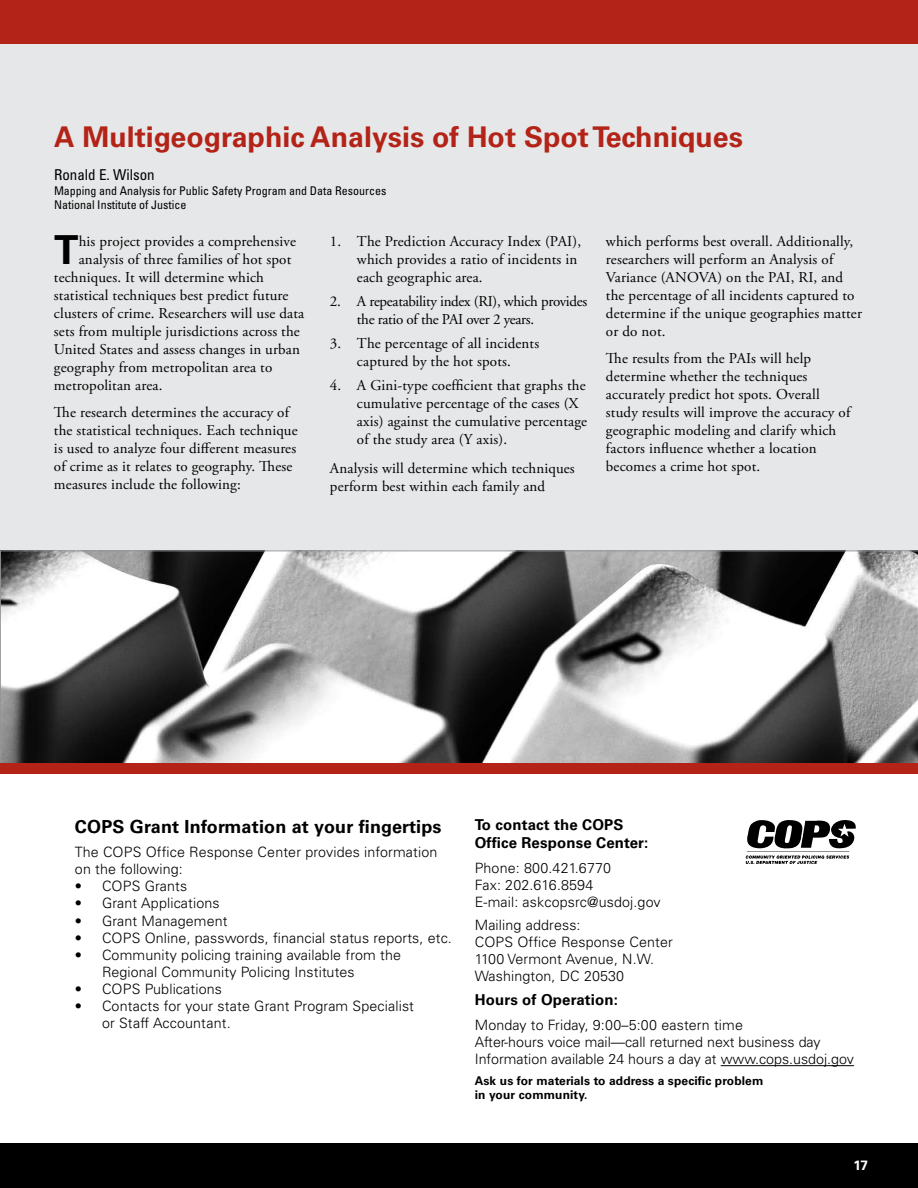
<style>
.page{position:relative;width:918px;height:1188px;background:#fff}
.page>*{position:absolute;margin:0;border:0;box-sizing:border-box;transform-origin:0 0}
.t1{font:700 39.9px "Univers";color:#000}
.t2{font:700 28.5px "Univers";color:#b32317}
.t3{font:700 18px "Univers";letter-spacing:.01em;color:#000}
.t4{font:15px/18px "Adobe Garamond Pro";letter-spacing:.01em;color:#000}
.t5{font:15px/18px "Adobe Garamond";letter-spacing:.01em;color:#000}
.t6{font:15px/18px "Adobe Garamond";letter-spacing:-.02em;color:#000}
.t7{font:700 15px/18px "Univers";letter-spacing:.01em;color:#000}
.t8{font:condensed 15px "Univers";color:#000}
.t9{font:300 14.25px/17.1px "Univers";letter-spacing:.01em;color:#000}
.t10{font:700 13.5px "Univers";color:#fff}
.t11{font:condensed 12px/14.4px "Univers";color:#000}
.t12{font:700 12px/14.4px "Univers";letter-spacing:.01em;color:#000}
</style>
<div class="page">
<div style="left:0;top:42px;width:918px;height:1128px;background:#e6e7e8"></div>
<div style="left:0;top:0;width:918px;height:44px;background:#b32317"></div>
<div style="left:0;top:1144px;width:918px;height:44px;background:#000"></div>
<div style="left:0;top:648px;width:918px;height:495px;background:#fff"></div>
<hr style="left:721px;top:1065px;width:133px;height:1px;background:#000">
<svg style="left:0;top:550px;width:918px;height:214px"></svg>
<svg style="left:745px;top:820px;width:111px;height:44px"></svg>
<div style="left:0;top:764px;width:918px;height:10px;background:#b32317"></div>
<h2 class="t2" style="left:54px;top:121px;width:690px">A Multigeographic Analysis of Hot Spot Techniques</h2>
<p class="t8" style="left:54px;top:166px;width:102px">Ronald E. Wilson</p>
<p class="t11" style="left:54px;top:183px;width:334px">Mapping and Analysis for Public Safety Program and Data Resources<br>National Institute of Justice</p>
<h1 class="t1" style="left:54px;top:227px;width:26px">T</h1>
<p class="t4" style="left:79px;top:233px;width:219px">his project provides a comprehensive</p>
<p class="t4" style="left:79px;top:251px;width:214px">analysis of three families of hot spot</p>
<p class="t4" style="left:54px;top:269px;width:212px">techniques. It will determine which</p>
<p class="t4" style="left:54px;top:287px;width:236px">statistical techniques best predict future</p>
<p class="t4" style="left:54px;top:305px;width:252px">clusters of crime. Researchers will use data</p>
<p class="t4" style="left:54px;top:323px;width:247px">sets from multiple jurisdictions across the</p>
<p class="t4" style="left:54px;top:341px;width:248px">United States and assess changes in urban</p>
<p class="t4" style="left:54px;top:359px;width:220px">geography from metropolitan area to</p>
<p class="t4" style="left:54px;top:377px;width:110px">metropolitan area.</p>
<p class="t4" style="left:54px;top:404px;width:245px">The research determines the accuracy of the statistical techniques. Each technique is used to analyze four different measures of crime as it relates to geography. These measures include the following:</p>
<p class="t5" style="left:357px;top:233px;width:226px;text-indent:-27px">1. The Prediction Accuracy Index (PAI), which provides a ratio of incidents in each geographic area.</p>
<p class="t6" style="left:357px;top:293px;width:232px;text-indent:-27px">2. A repeatability index (RI), which provides the ratio of the PAI over 2 years.</p>
<p class="t5" style="left:330px;top:335px;width:211px;text-align:center">3. The percentage of all incidents captured by the hot spots.</p>
<p class="t5" style="left:357px;top:377px;width:232px;text-indent:-27px">4. A Gini-type coefficient that graphs the cumulative percentage of the cases (X axis) against the cumulative percentage of the study area (Y axis).</p>
<p class="t4" style="left:330px;top:460px;width:246px">Analysis will determine which techniques perform best within each family and</p>
<p class="t4" style="left:606px;top:233px;width:258px">which performs best overall. Additionally, researchers will perform an Analysis of Variance (ANOVA) on the PAI, RI, and the percentage of all incidents captured to determine if the unique geographies matter or do not.</p>
<p class="t4" style="left:606px;top:350px;width:246px">The results from the PAIs will help determine whether the techniques accurately predict hot spots. Overall study results will improve the accuracy of geographic modeling and clarify which factors influence whether a location becomes a crime hot spot.</p>
<p class="t3" style="left:75px;top:816px;width:368px">COPS Grant Information at your fingertips</p>
<p class="t9" style="left:75px;top:844px;width:364px">The COPS Office Response Center provides information on the following:</p>
<p class="t9" style="left:75px;top:878px;width:114px">• COPS Grants</p>
<p class="t9" style="left:75px;top:895px;width:146px">• Grant Applications</p>
<p class="t9" style="left:75px;top:912px;width:154px">• Grant Management</p>
<p class="t9" style="left:75px;top:929px;width:378px">• COPS Online, passwords, financial status reports, etc.</p>
<p class="t9" style="left:102px;top:946px;width:301px;text-indent:-27px">• Community policing training available from the<br>Regional Community Policing Institutes</p>
<p class="t9" style="left:75px;top:980px;width:148px">• COPS Publications</p>
<p class="t9" style="left:102px;top:997px;width:314px;text-indent:-27px">• Contacts for your state Grant Program Specialist or Staff Accountant.</p>
<p class="t7" style="left:475px;top:816px;width:175px">To contact the COPS<br>Office Response Center:</p>
<p class="t9" style="left:475px;top:859px;width:187px">Phone: 800.421.6770<br>Fax: 202.616.8594<br>E-mail: askcopsrc@usdoj.gov</p>
<p class="t9" style="left:475px;top:917px;width:200px">Mailing address:<br>COPS Office Response Center<br>1100 Vermont Avenue, N.W.<br>Washington, DC 20530</p>
<p class="t7" style="left:475px;top:991px;width:145px">Hours of Operation:</p>
<p class="t9" style="left:475px;top:1016px;width:381px">Monday to Friday, 9:00–5:00 eastern time<br>After-hours voice mail—call returned next business day<br>Information available 24 hours a day at www.cops.usdoj.gov</p>
<p class="t12" style="left:475px;top:1073px;width:290px">Ask us for materials to address a specific problem in your community.</p>
<p class="t10" style="left:854px;top:1157px;width:16px">17</p>
</div>
